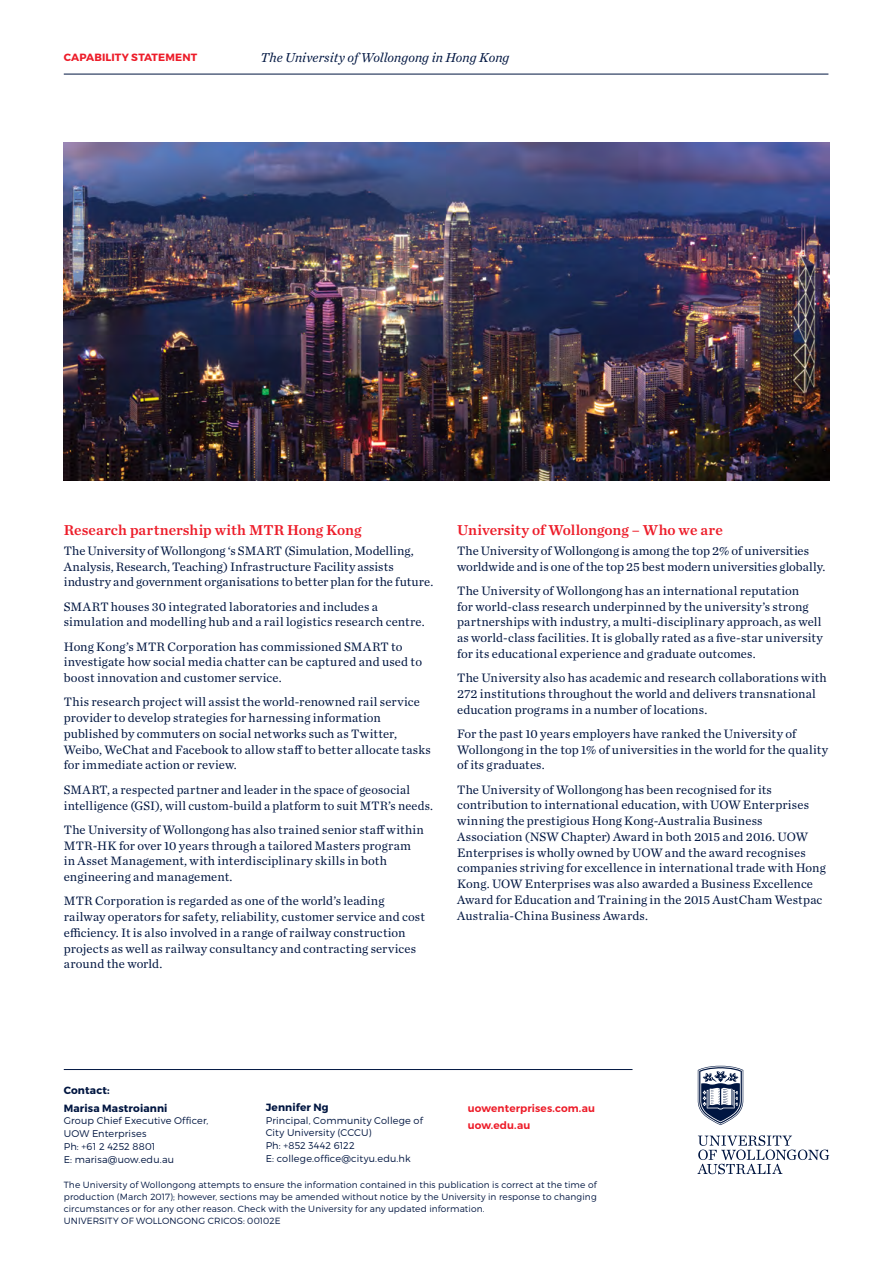
<style>
.page{position:relative;width:893px;height:1263px;background:#fff}
.page>*{position:absolute;margin:0;border:0;box-sizing:border-box;transform-origin:0 0}
.t1{font:15px "Chronicle Text G1 Semi";color:#ed1c29}
.t2{font:italic 13.5px "Chronicle Text G1";color:#001641}
.t3{font:12.75px/15.8px "Chronicle Text G1";letter-spacing:.01em;color:#001641}
.t4{font:700 10.5px/17.7px "Montserrat";letter-spacing:.01em;color:#001641}
.t5{font:600 10.5px/17.7px "Montserrat";letter-spacing:.01em;color:#ed1c29}
.t6{font:700 10.5px "Montserrat";letter-spacing:.01em;color:#ed1c29}
.t7{font:300 9.75px/12.8px "Montserrat";letter-spacing:.01em;color:#001641}
.t8{font:300 9px/12px "Montserrat";letter-spacing:.015em;color:#001641}
</style>
<div class="page">
<svg style="left:697px;top:1135px;width:132px;height:39px"></svg>
<svg style="left:698px;top:1066px;width:45px;height:59px"></svg>
<hr style="left:64px;top:1069px;width:568px;height:1px;background:#001641">
<hr style="left:64px;top:74px;width:764px;height:1px;background:#001641">
<img style="left:64px;top:143px;width:765px;height:337px">
<p class="t6" style="left:64px;top:51px;width:135px">CAPABILITY STATEMENT</p>
<p class="t2" style="left:260px;top:47px;width:251px">The University of Wollongong in Hong Kong</p>
<p class="t1" style="left:64px;top:518px;width:299px">Research partnership with MTR Hong Kong</p>
<p class="t3" style="left:64px;top:542px;width:371px">The University of Wollongong ‘s SMART (Simulation, Modelling,<br>Analysis, Research, Teaching) Infrastructure Facility assists industry and government organisations to better plan for the future.</p>
<p class="t3" style="left:64px;top:598px;width:362px">SMART houses 30 integrated laboratories and includes a simulation and modelling hub and a rail logistics research centre.</p>
<p class="t3" style="left:64px;top:638px;width:360px">Hong Kong’s MTR Corporation has commissioned SMART to investigate how social media chatter can be captured and used to boost innovation and customer service.</p>
<p class="t3" style="left:64px;top:694px;width:369px">This research project will assist the world-renowned rail service provider to develop strategies for harnessing information published by commuters on social networks such as Twitter, Weibo, WeChat and Facebook to allow staff to better allocate tasks for immediate action or review.</p>
<p class="t3" style="left:64px;top:781px;width:371px">SMART, a respected partner and leader in the space of geosocial intelligence (GSI), will custom-build a platform to suit MTR’s needs.</p>
<p class="t3" style="left:64px;top:821px;width:362px">The University of Wollongong has also trained senior staff within MTR-HK for over 10 years through a tailored Masters program in Asset Management, with interdisciplinary skills in both engineering and management.</p>
<p class="t3" style="left:64px;top:892px;width:363px">MTR Corporation is regarded as one of the world’s leading railway operators for safety, reliability, customer service and cost efficiency. It is also involved in a range of railway construction projects as well as railway consultancy and contracting services around the world.</p>
<p class="t1" style="left:457px;top:518px;width:267px">University of Wollongong – Who we are</p>
<p class="t3" style="left:457px;top:542px;width:370px">The University of Wollongong is among the top 2% of universities worldwide and is one of the top 25 best modern universities globally.</p>
<p class="t3" style="left:457px;top:582px;width:367px">The University of Wollongong has an international reputation<br>for world-class research underpinned by the university’s strong partnerships with industry, a multi-disciplinary approach, as well as world-class facilities. It is globally rated as a five-star university for its educational experience and graduate outcomes.</p>
<p class="t3" style="left:457px;top:669px;width:371px">The University also has academic and research collaborations with<br>272 institutions throughout the world and delivers transnational education programs in a number of locations.</p>
<p class="t3" style="left:457px;top:725px;width:372px">For the past 10 years employers have ranked the University of<br>Wollongong in the top 1% of universities in the world for the quality of its graduates.</p>
<p class="t3" style="left:457px;top:781px;width:370px">The University of Wollongong has been recognised for its contribution to international education, with UOW Enterprises winning the prestigious Hong Kong-Australia Business Association (NSW Chapter) Award in both 2015 and 2016. UOW Enterprises is wholly owned by UOW and the award recognises companies striving for excellence in international trade with Hong Kong. UOW Enterprises was also awarded a Business Excellence Award for Education and Training in the 2015 AustCham Westpac Australia-China Business Awards.</p>
<p class="t4" style="left:64px;top:1081px;width:105px">Contact:<br>Marisa Mastroianni</p>
<p class="t7" style="left:64px;top:1114px;width:146px">Group Chief Executive Officer,<br>UOW Enterprises<br>Ph: +61 2 4252 8801<br>E: marisa@uow.edu.au</p>
<p class="t4" style="left:266px;top:1098px;width:64px">Jennifer Ng</p>
<p class="t7" style="left:266px;top:1114px;width:159px">Principal, Community College of<br>City University (CCCU)<br>Ph: +852 3442 6122<br>E: college.office@cityu.edu.hk</p>
<p class="t5" style="left:468px;top:1099px;width:129px">uowenterprises.com.au uow.edu.au</p>
<p class="t8" style="left:64px;top:1179px;width:534px">The University of Wollongong attempts to ensure the information contained in this publication is correct at the time of production (March 2017); however, sections may be amended without notice by the University in response to changing circumstances or for any other reason. Check with the University for any updated information.<br>UNIVERSITY OF WOLLONGONG CRICOS: 00102E</p>
</div>
